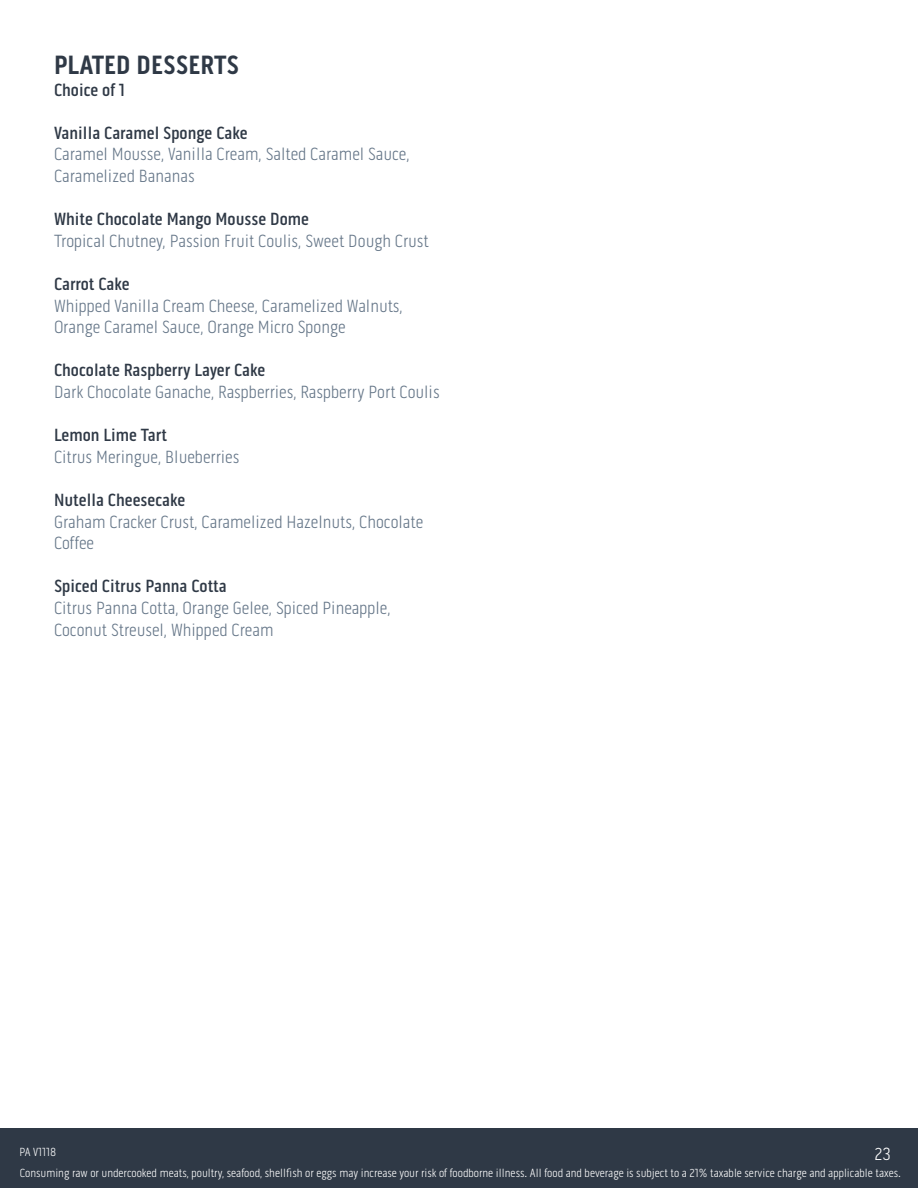
<style>
.page{position:relative;width:918px;height:1188px;background:#fff}
.page>*{position:absolute;margin:0;border:0;box-sizing:border-box;transform-origin:0 0}
.t1{font:700 27px "Pill Gothic 300 mg";color:#2f3946}
.t2{font:300 18px/21.6px "Pill Gothic 300 mg";color:#657688}
.t3{font:500 18px "Pill Gothic 300 mg";color:#2f3946}
.t4{font:300 18px "Pill Gothic 300 mg";color:#fff}
.t5{font:300 12px "Pill Gothic 300 mg";color:#fff}
</style>
<div class="page">
<div style="left:0;top:1128px;width:918px;height:60px;background:#2f3946"></div>
<h1 class="t1" style="left:54px;top:49px;width:187px">PLATED DESSERTS</h1>
<p class="t3" style="left:54px;top:79px;width:73px">Choice of 1</p>
<p class="t3" style="left:54px;top:122px;width:195px">Vanilla Caramel Sponge Cake</p>
<p class="t2" style="left:54px;top:144px;width:357px">Caramel Mousse, Vanilla Cream, Salted Caramel Sauce,<br>Caramelized Bananas</p>
<p class="t3" style="left:54px;top:209px;width:257px">White Chocolate Mango Mousse Dome</p>
<p class="t2" style="left:54px;top:230px;width:376px">Tropical Chutney, Passion Fruit Coulis, Sweet Dough Crust</p>
<p class="t3" style="left:54px;top:273px;width:77px">Carrot Cake</p>
<p class="t2" style="left:54px;top:295px;width:350px">Whipped Vanilla Cream Cheese, Caramelized Walnuts,<br>Orange Caramel Sauce, Orange Micro Sponge</p>
<p class="t3" style="left:54px;top:360px;width:213px">Chocolate Raspberry Layer Cake</p>
<p class="t2" style="left:54px;top:381px;width:387px">Dark Chocolate Ganache, Raspberries, Raspberry Port Coulis</p>
<p class="t3" style="left:54px;top:425px;width:115px">Lemon Lime Tart</p>
<p class="t2" style="left:54px;top:446px;width:187px">Citrus Meringue, Blueberries</p>
<p class="t3" style="left:54px;top:489px;width:133px">Nutella Cheesecake</p>
<p class="t2" style="left:54px;top:511px;width:371px">Graham Cracker Crust, Caramelized Hazelnuts, Chocolate<br>Coffee</p>
<p class="t3" style="left:54px;top:576px;width:174px">Spiced Citrus Panna Cotta</p>
<p class="t2" style="left:54px;top:597px;width:338px">Citrus Panna Cotta, Orange Gelee, Spiced Pineapple,<br>Coconut Streusel, Whipped Cream</p>
<p class="t5" style="left:19px;top:1145px;width:38px">PA V1118</p>
<p class="t4" style="left:875px;top:1143px;width:18px">23</p>
<p class="t5" style="left:20px;top:1166px;width:883px">Consuming raw or undercooked meats, poultry, seafood, shellfish or eggs may increase your risk of foodborne illness. All food and beverage is subject to a 21% taxable service charge and applicable taxes.</p>
</div>
